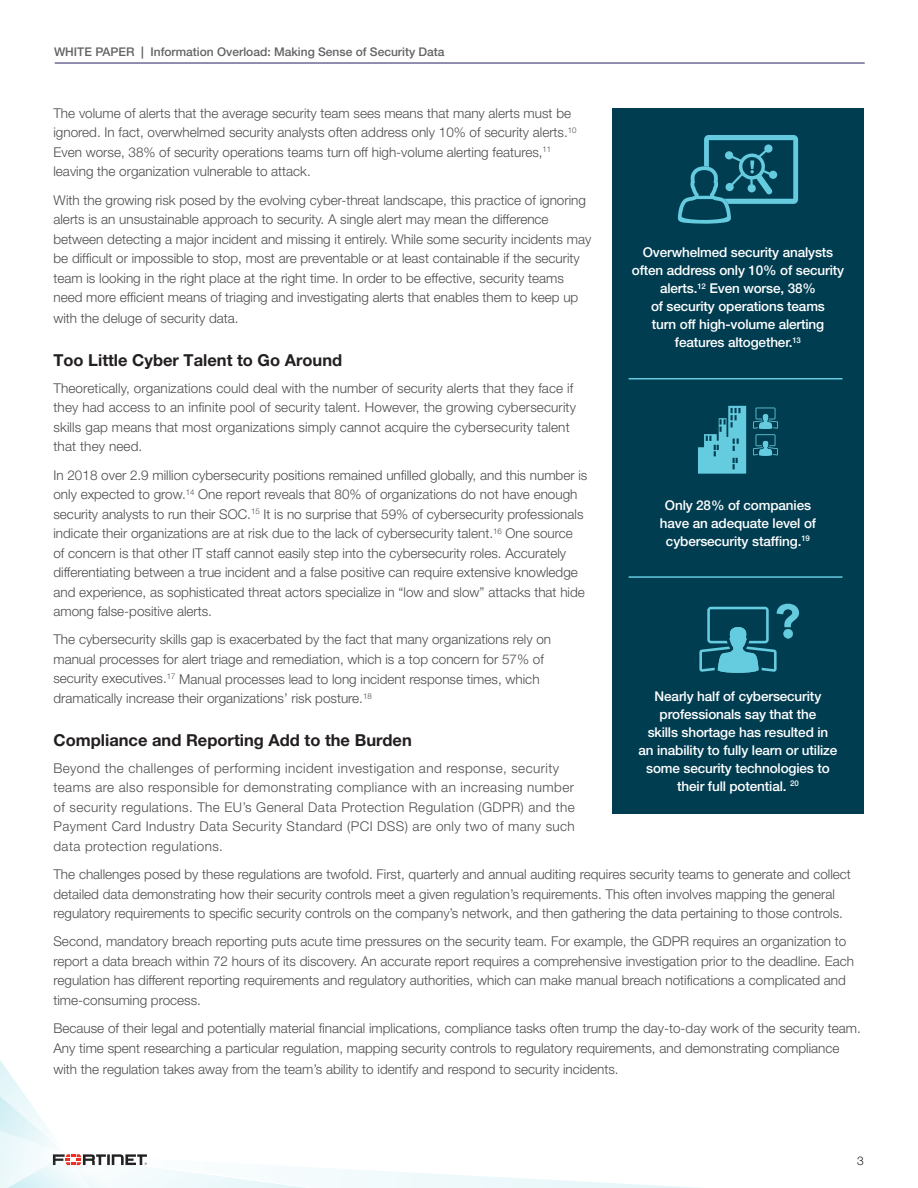
<style>
.page{position:relative;width:918px;height:1188px;background:#fff}
.page>*{position:absolute;margin:0;border:0;box-sizing:border-box;transform-origin:0 0}
.t1{font:700 16.5px "Helvetica Neue LT Pro";color:#231f20}
.t2{font:300 13.5px/19.5px "Helvetica Neue LT Pro";color:#4b4c4d}
.t3{font:500 13.5px/18px "Helvetica Neue LT Pro";letter-spacing:-.01em;color:#fff;text-align:center}
.t4{font:300 13.5px/19.5px "Helvetica Neue LT Pro";letter-spacing:.03em;color:#4b4c4d}
.t5{font:500 12px "Helvetica Neue LT Pro";color:#636366}
.t6{font:300 12px "Helvetica Neue LT Pro";color:#231f20}
.s1{font-weight:700}
</style>
<div class="page">
<svg style="left:0;top:1060px;width:698px;height:128px"></svg>
<hr style="left:55px;top:63px;width:810px;height:1px;background:#24205c">
<div style="left:612px;top:108px;width:252px;height:705px;background:#013d51"></div>
<hr style="left:629px;top:378px;width:213px;height:2px;background:#65cbdf">
<hr style="left:629px;top:576px;width:213px;height:2px;background:#65cbdf">
<svg style="left:678px;top:135px;width:120px;height:89px"></svg>
<svg style="left:698px;top:406px;width:48px;height:68px"></svg>
<svg style="left:753px;top:408px;width:25px;height:48px"></svg>
<svg style="left:699px;top:604px;width:100px;height:69px"></svg>
<p class="t5" style="left:54px;top:44px;width:392px">WHITE PAPER <span class="s1">|</span> Information Overload: Making Sense of Security Data</p>
<p class="t2" style="left:53px;top:103px;width:525px">The volume of alerts that the average security team sees means that many alerts must be ignored. In fact, overwhelmed security analysts often address only 10% of security alerts.<sup>10<br></sup>Even worse, 38% of security operations teams turn off high-volume alerting features,<sup>11 </sup>leaving the organization vulnerable to attack.</p>
<p class="t2" style="left:53px;top:190px;width:539px">With the growing risk posed by the evolving cyber-threat landscape, this practice of ignoring alerts is an unsustainable approach to security. A single alert may mean the difference between detecting a major incident and missing it entirely. While some security incidents may be difficult or impossible to stop, most are preventable or at least containable if the security team is looking in the right place at the right time. In order to be effective, security teams need more efficient means of triaging and investigating alerts that enables them to keep up</p>
<p class="t2" style="left:53px;top:308px;width:187px">with the deluge of security data.</p>
<p class="t1" style="left:53px;top:350px;width:290px">Too Little Cyber Talent to Go Around</p>
<p class="t2" style="left:53px;top:378px;width:524px">Theoretically, organizations could deal with the number of security alerts that they face if they had access to an infinite pool of security talent. However, the growing cybersecurity skills gap means that most organizations simply cannot acquire the cybersecurity talent that they need.</p>
<p class="t2" style="left:53px;top:465px;width:535px">In 2018 over 2.9 million cybersecurity positions remained unfilled globally, and this number is only expected to grow.<sup>14</sup> One report reveals that 80% of organizations do not have enough security analysts to run their SOC.<sup>15</sup> It is no surprise that 59% of cybersecurity professionals indicate their organizations are at risk due to the lack of cybersecurity talent.<sup>16</sup> One source<br>of concern is that other IT staff cannot easily step into the cybersecurity roles. Accurately differentiating between a true incident and a false positive can require extensive knowledge and experience, as sophisticated threat actors specialize in “low and slow” attacks that hide among false-positive alerts.</p>
<p class="t2" style="left:53px;top:630px;width:499px">The cybersecurity skills gap is exacerbated by the fact that many organizations rely on manual processes for alert triage and remediation, which is a top concern for 57% of security executives.<sup>17</sup> Manual processes lead to long incident response times, which dramatically increase their organizations’ risk posture.<sup>18</sup></p>
<p class="t1" style="left:53px;top:730px;width:360px">Compliance and Reporting Add to the Burden</p>
<p class="t4" style="left:53px;top:758px;width:523px">Beyond the challenges of performing incident investigation and response, security teams are also responsible for demonstrating compliance with an increasing number of security regulations. The EU’s General Data Protection Regulation (GDPR) and the Payment Card Industry Data Security Standard (PCI DSS) are only two of many such data protection regulations.</p>
<p class="t2" style="left:53px;top:864px;width:799px">The challenges posed by these regulations are twofold. First, quarterly and annual auditing requires security teams to generate and collect detailed data demonstrating how their security controls meet a given regulation’s requirements. This often involves mapping the general regulatory requirements to specific security controls on the company’s network, and then gathering the data pertaining to those controls.</p>
<p class="t2" style="left:53px;top:932px;width:802px">Second, mandatory breach reporting puts acute time pressures on the security team. For example, the GDPR requires an organization to report a data breach within 72 hours of its discovery. An accurate report requires a comprehensive investigation prior to the deadline. Each regulation has different reporting requirements and regulatory authorities, which can make manual breach notifications a complicated and time-consuming process.</p>
<p class="t2" style="left:53px;top:1019px;width:809px">Because of their legal and potentially material financial implications, compliance tasks often trump the day-to-day work of the security team.<br>Any time spent researching a particular regulation, mapping security controls to regulatory requirements, and demonstrating compliance</p>
<p class="t2" style="left:53px;top:1059px;width:567px">with the regulation takes away from the team’s ability to identify and respond to security incidents.</p>
<p class="t3" style="left:632px;top:243px;width:214px">Overwhelmed security analysts often address only 10% of security alerts.<sup>12</sup> Even worse, 38%<br>of security operations teams<br>turn off high-volume alerting features altogether.<sup>13</sup></p>
<p class="t3" style="left:660px;top:496px;width:158px">Only 28% of companies have an adequate level of cybersecurity staffing.<sup>19</sup></p>
<p class="t3" style="left:639px;top:687px;width:200px">Nearly half of cybersecurity professionals say that the<br>skills shortage has resulted in an inability to fully learn or utilize some security technologies to their full potential. <sup>20</sup></p>
<p class="t6" style="left:857px;top:1154px;width:8px">3</p>
</div>
